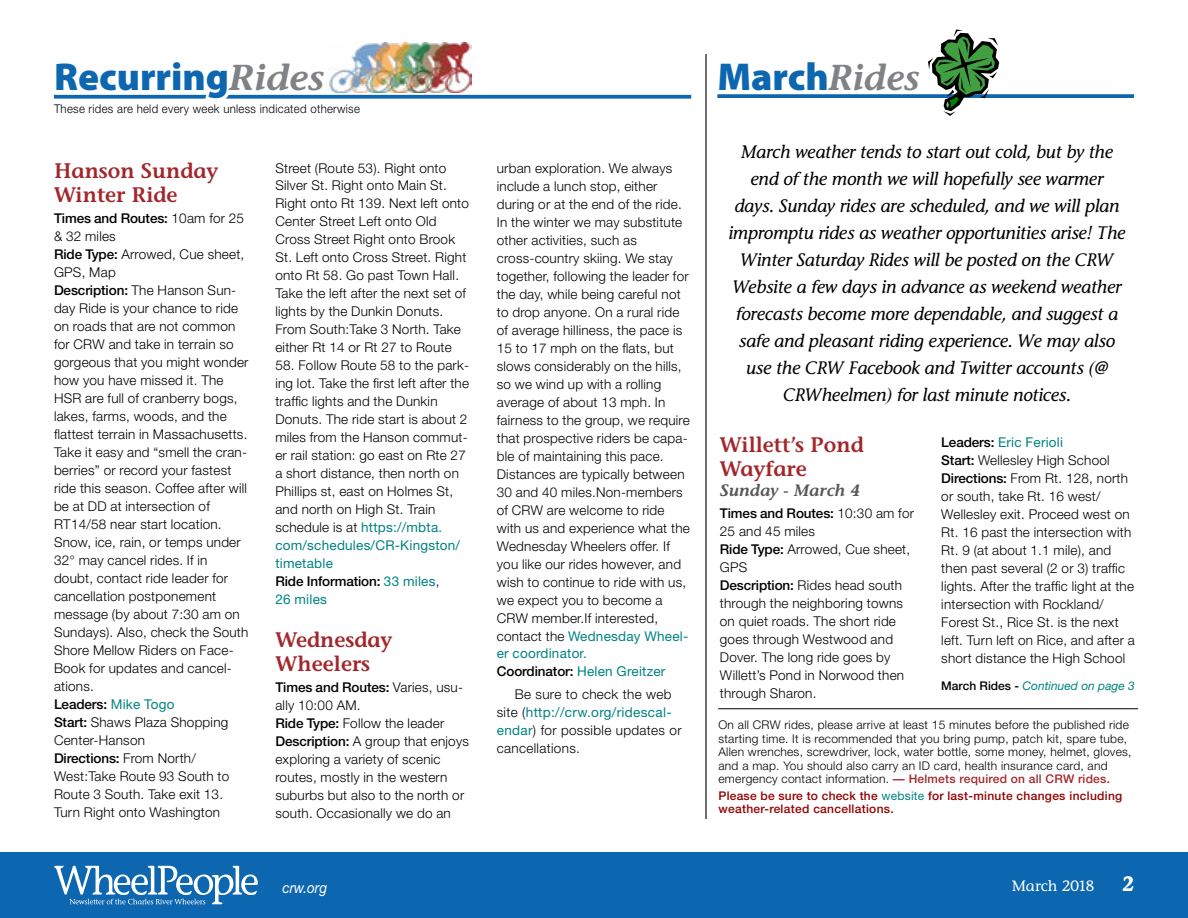
<style>
.page{position:relative;width:1188px;height:918px;background:#fff}
.page>*{position:absolute;margin:0;border:0;box-sizing:border-box;transform-origin:0 0}
.t1{font:900 39px "Myriad Pro";color:#0d67b0}
.t2{font:600 21px/24px "Stone Informal";color:#a2272c}
.t3{font:700 21px "Stone Informal";color:#fff;scale:.9 1}
.t4{font:italic 18px/27px "Stone Informal";letter-spacing:-.01em;color:#000;text-align:center}
.t5{font:italic 600 16.5px "Stone Informal";color:#58595b}
.t6{font:15px "Stone Informal";color:#fff}
.t7{font:italic 15px "Helvetica Neue";color:#fff;scale:.9 1}
.t8{font:300 13.5px/18px "Helvetica Neue";letter-spacing:.015em;color:#000}
.t9{font:300 12px/13.5px "Helvetica Neue";letter-spacing:.02em;color:#000}
.t10{font:500 12px/13.5px "Helvetica Neue";letter-spacing:.025em;color:#910000}
.t11{font:300 12px "Helvetica Neue";letter-spacing:.02em;color:#000;scale:.95 1}
.t12{font:italic 12px "Helvetica Neue";color:#008282}
.s1{font-family:"Stone Informal";font-weight:600;font-style:italic;font-size:36px;color:#808285}
.s2{font-weight:500}
.s3{font-weight:400;color:#008282}
.s4{font-weight:500;font-style:normal;color:#000}
.s5{font-weight:500;color:#a2272c}
.s6{font-size:15px}
</style>
<div class="page">
<div style="left:0;top:852px;width:1188px;height:66px;background:#0d67b0"></div>
<svg style="left:54px;top:866px;width:204px;height:38px"></svg>
<svg style="left:54px;top:95px;width:637px;height:4px;background:#2375b7"></svg>
<svg style="left:201px;top:94px;width:34px;height:5px"></svg>
<img style="left:328px;top:42px;width:144px;height:50px">
<hr style="left:705px;top:54px;width:2px;height:765px;background:#000">
<hr style="left:718px;top:708px;width:420px;height:1px;background:#000">
<svg style="left:717px;top:94px;width:417px;height:4px"></svg>
<svg style="left:928px;top:30px;width:71px;height:86px"></svg>
<h1 class="t1" style="left:54px;top:55px;width:273px">Recurring<span class="s1">Rides</span></h1>
<p class="t11" style="left:54px;top:101px;width:324px">These rides are held every week unless indicated otherwise</p>
<h2 class="t2" style="left:54px;top:158px;width:166px">Hanson Sunday<br>Winter Ride</h2>
<p class="t8" style="left:54px;top:209px;width:196px"><span class="s2">Times and Routes:</span> 10am for 25 &amp; 32 miles<br><span class="s2">Ride Type:</span> Arrowed, Cue sheet,<br>GPS, Map<br><span class="s2">Description:</span> The Hanson Sun&shy;day Ride is your chance to ride on roads that are not common for CRW and take in terrain so gorgeous that you might wonder how you have missed it. The<br>HSR are full of cranberry bogs, lakes, farms, woods, and the flattest terrain in Massachusetts.<br>Take it easy and “smell the cran&shy;berries” or record your fastest ride this season. Coffee after will be at DD at intersection of<br>RT14/58 near start location.<br>Snow, ice, rain, or temps under<br>32° may cancel rides. If in doubt, contact ride leader for cancellation postponement message (by about 7:30 am on<br>Sundays). Also, check the South<br>Shore Mellow Riders on Face-<br>Book for updates and cancel&shy;ations.<br><span class="s2">Leaders:</span> <span class="s3">Mike Togo<br></span><span class="s2">Start:</span> Shaws Plaza Shopping<br>Center-Hanson<br><span class="s2">Directions:</span> From North/<br>West:Take Route 93 South to<br>Route 3 South. Take exit 13.<br>Turn Right onto Washington</p>
<p class="t8" style="left:275px;top:158px;width:195px">Street (Route 53). Right onto<br>Silver St. Right onto Main St.<br>Right onto Rt 139. Next left onto<br>Center Street Left onto Old<br>Cross Street Right onto Brook<br>St. Left onto Cross Street. Right onto Rt 58. Go past Town Hall.<br>Take the left after the next set of lights by the Dunkin Donuts.<br>From South:Take 3 North. Take either Rt 14 or Rt 27 to Route</p>
<p class="t8" style="left:275px;top:356px;width:195px">58. Follow Route 58 to the park&shy;ing lot. Take the first left after the traffic lights and the Dunkin<br>Donuts. The ride start is about 2 miles from the Hanson commut&shy;er rail station: go east on Rte 27 a short distance, then north on<br>Phillips st, east on Holmes St, and north on High St. Train schedule is at <span class="s3">https://mbta. com/schedules/CR-Kingston/ timetable<br></span><span class="s2">Ride Information:</span> <span class="s3">33 miles</span>,<br><span class="s3">26 miles</span></p>
<h2 class="t2" style="left:275px;top:627px;width:119px">Wednesday<br>Wheelers</h2>
<p class="t8" style="left:275px;top:678px;width:195px"><span class="s2">Times and Routes:</span> Varies, usu&shy;ally 10:00 AM.<br><span class="s2">Ride Type:</span> Follow the leader<br><span class="s2">Description:</span> A group that enjoys exploring a variety of scenic routes, mostly in the western suburbs but also to the north or south. Occasionally we do an</p>
<p class="t8" style="left:497px;top:159px;width:195px">urban exploration. We always include a lunch stop, either during or at the end of the ride.<br>In the winter we may substitute other activities, such as cross-country skiing. We stay together, following the leader for the day, while being careful not to drop anyone. On a rural ride of average hilliness, the pace is<br>15 to 17 mph on the flats, but slows considerably on the hills, so we wind up with a rolling average of about 13 mph. In fairness to the group, we require that prospective riders be capa&shy;ble of maintaining this pace.<br>Distances are typically between<br>30 and 40 miles.Non-members of CRW are welcome to ride with us and experience what the<br>Wednesday Wheelers offer. If you like our rides however, and wish to continue to ride with us, we expect you to become a<br>CRW member.If interested, contact the <span class="s3">Wednesday Wheel&shy;er coordinator.<br></span><span class="s2">Coordinator:</span> <span class="s3">Helen Greitzer</span></p>
<p class="t8" style="left:497px;top:685px;width:186px;text-indent:18px">Be sure to check the web site (<span class="s3">http://crw.org/ridescal&shy;endar</span>) for possible updates or cancellations.</p>
<h1 class="t1" style="left:717px;top:54px;width:204px">March<span class="s1">Rides</span></h1>
<p class="t4" style="left:728px;top:139px;width:399px">March weather tends to start out cold, but by the end of the month we will hopefully see warmer days. Sunday rides are scheduled, and we will plan impromptu rides as weather opportunities arise! The Winter Saturday Rides will be posted on the CRW Website a few days in advance as weekend weather forecasts become more dependable, and suggest a safe and pleasant riding experience. We may also use the CRW Facebook and Twitter accounts (@ CRWheelmen) for last minute notices.</p>
<h2 class="t2" style="left:720px;top:433px;width:145px">Willett’s Pond<br>Wayfare</h2>
<p class="t5" style="left:720px;top:480px;width:142px">Sunday - March 4</p>
<p class="t8" style="left:720px;top:504px;width:196px"><span class="s2">Times and Routes:</span> 10:30 am for<br>25 and 45 miles<br><span class="s2">Ride Type:</span> Arrowed, Cue sheet,<br>GPS<br><span class="s2">Description:</span> Rides head south through the neighboring towns on quiet roads. The short ride goes through Westwood and<br>Dover. The long ride goes by<br>Willett’s Pond in Norwood then through Sharon.</p>
<p class="t8" style="left:941px;top:433px;width:195px"><span class="s2">Leaders:</span> <span class="s3">Eric Ferioli<br></span><span class="s2">Start:</span> Wellesley High School<br><span class="s2">Directions:</span> From Rt. 128, north or south, take Rt. 16 west/<br>Wellesley exit. Proceed west on<br>Rt. 16 past the intersection with<br>Rt. 9 (at about 1.1 mile), and then past several (2 or 3) traffic lights. After the traffic light at the intersection with Rockland/<br>Forest St., Rice St. is the next left. Turn left on Rice, and after a short distance the High School</p>
<p class="t12" style="left:941px;top:678px;width:195px"><span class="s4">March Rides -</span> Continued on page 3</p>
<p class="t9" style="left:718px;top:718px;width:415px">On all CRW rides, please arrive at least 15 minutes before the published ride starting time. It is recommended that you bring pump, patch kit, spare tube, Allen wrenches, screwdriver, lock, water bottle, some money, helmet, gloves, and a map. You should also carry an ID card, health insurance card, and emergency contact information. <span class="s5">— Helmets required on all CRW rides.</span></p>
<p class="t10" style="left:718px;top:789px;width:405px">Please be sure to check the <span class="s3">website</span> for last-minute changes including weather-related cancellations.</p>
<p class="t7" style="left:282px;top:878px;width:51px">crw.org</p>
<p class="t6" style="left:1012px;top:877px;width:84px">March 2018</p>
<h2 class="t3" style="left:1123px;top:870px;width:15px">2<span class="s6">2</span></h2>
</div>
